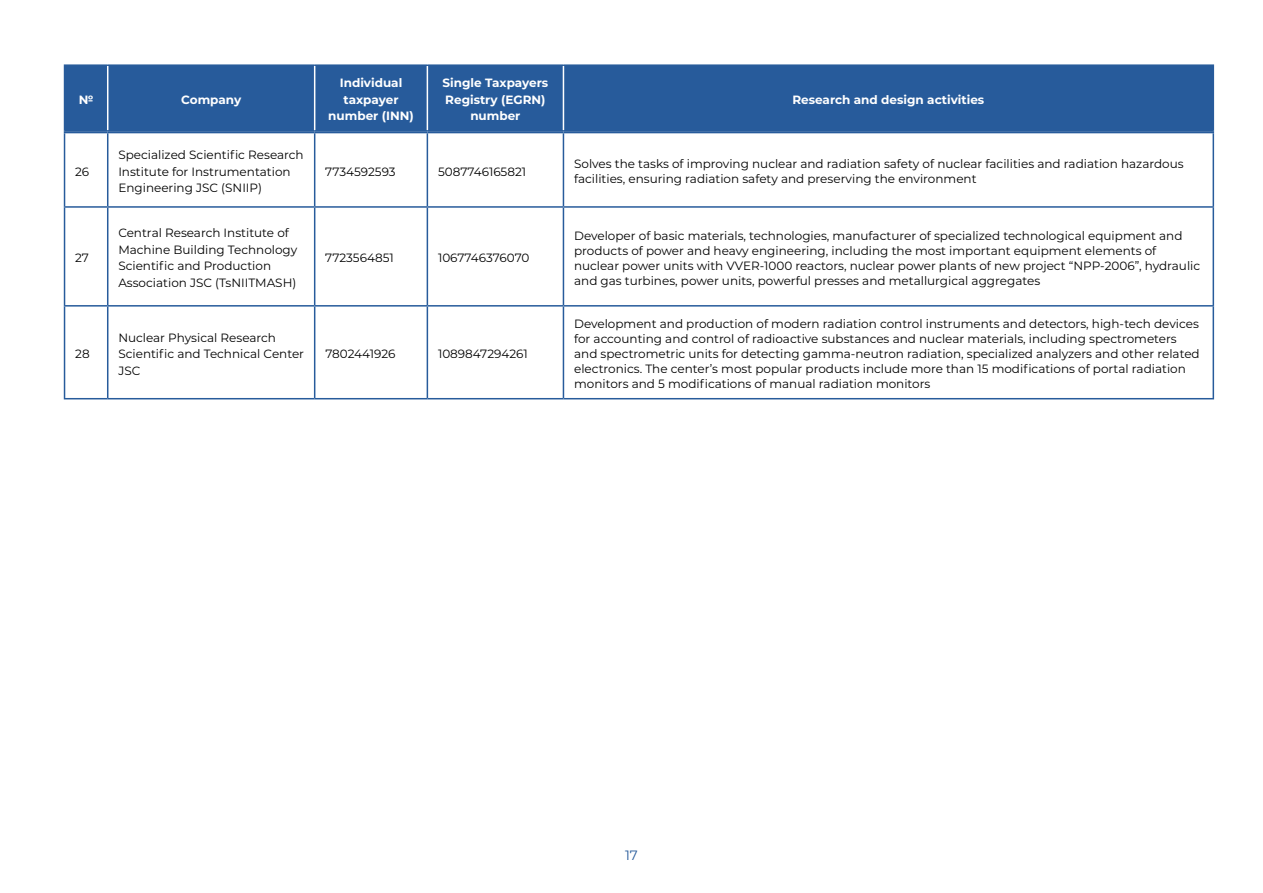
<style>
.page{position:relative;width:1263px;height:893px;background:#fff}
.page>*{position:absolute;margin:0;border:0;box-sizing:border-box;transform-origin:0 0}
.t1{font:13.5px "Montserrat";color:#275b9b}
.t2{font:12px/15px "Montserrat";color:#000}
.t3{font:700 12px/16.5px "Montserrat";color:#fff;text-align:center}
</style>
<div class="page">
<div style="left:65px;top:66px;width:1147px;height:64px;background:#275b9b"></div>
<div style="left:315px;top:65px;width:112px;height:66px;background:#275b9b"></div>
<hr style="left:427px;top:66px;width:1px;height:64px;background:#fff">
<hr style="left:563px;top:66px;width:1px;height:64px;background:#fff">
<hr style="left:107px;top:66px;width:1px;height:64px;background:#fff">
<hr style="left:314px;top:66px;width:1px;height:64px;background:#fff">
<hr style="left:64px;top:64px;width:44px;height:2px;background:#275b9b">
<hr style="left:64px;top:66px;width:1px;height:64px;background:#275b9b">
<hr style="left:108px;top:64px;width:207px;height:2px;background:#275b9b">
<hr style="left:315px;top:64px;width:112px;height:2px;background:#275b9b">
<hr style="left:427px;top:64px;width:136px;height:2px;background:#275b9b">
<hr style="left:563px;top:64px;width:651px;height:2px;background:#275b9b">
<hr style="left:1212px;top:66px;width:2px;height:64px;background:#275b9b">
<hr style="left:64px;top:130px;width:44px;height:2px;background:#275b9b">
<hr style="left:108px;top:130px;width:207px;height:2px;background:#275b9b">
<hr style="left:315px;top:130px;width:112px;height:2px;background:#275b9b">
<hr style="left:427px;top:130px;width:136px;height:2px;background:#275b9b">
<hr style="left:563px;top:130px;width:651px;height:2px;background:#275b9b">
<hr style="left:64px;top:132px;width:44px;height:1px;background:#275b9b">
<hr style="left:64px;top:133px;width:1px;height:73px;background:#275b9b">
<hr style="left:108px;top:132px;width:207px;height:1px;background:#275b9b">
<hr style="left:107px;top:133px;width:1px;height:73px;background:#275b9b">
<hr style="left:315px;top:132px;width:112px;height:1px;background:#275b9b">
<hr style="left:314px;top:133px;width:1px;height:73px;background:#275b9b">
<hr style="left:427px;top:132px;width:136px;height:1px;background:#275b9b">
<hr style="left:427px;top:133px;width:1px;height:73px;background:#275b9b">
<hr style="left:563px;top:132px;width:651px;height:1px;background:#275b9b">
<hr style="left:563px;top:133px;width:1px;height:73px;background:#275b9b">
<hr style="left:1212px;top:133px;width:2px;height:73px;background:#275b9b">
<hr style="left:64px;top:206px;width:44px;height:2px;background:#275b9b">
<hr style="left:64px;top:208px;width:1px;height:97px;background:#275b9b">
<hr style="left:108px;top:206px;width:207px;height:2px;background:#275b9b">
<hr style="left:107px;top:208px;width:1px;height:97px;background:#275b9b">
<hr style="left:315px;top:206px;width:112px;height:2px;background:#275b9b">
<hr style="left:314px;top:208px;width:1px;height:97px;background:#275b9b">
<hr style="left:427px;top:206px;width:136px;height:2px;background:#275b9b">
<hr style="left:427px;top:208px;width:1px;height:97px;background:#275b9b">
<hr style="left:563px;top:206px;width:651px;height:2px;background:#275b9b">
<hr style="left:563px;top:208px;width:1px;height:97px;background:#275b9b">
<hr style="left:1212px;top:208px;width:2px;height:97px;background:#275b9b">
<hr style="left:64px;top:305px;width:44px;height:2px;background:#275b9b">
<hr style="left:64px;top:307px;width:1px;height:91px;background:#275b9b">
<hr style="left:108px;top:305px;width:207px;height:2px;background:#275b9b">
<hr style="left:107px;top:307px;width:1px;height:91px;background:#275b9b">
<hr style="left:315px;top:305px;width:112px;height:2px;background:#275b9b">
<hr style="left:314px;top:307px;width:1px;height:91px;background:#275b9b">
<hr style="left:427px;top:305px;width:136px;height:2px;background:#275b9b">
<hr style="left:427px;top:307px;width:1px;height:91px;background:#275b9b">
<hr style="left:563px;top:305px;width:651px;height:2px;background:#275b9b">
<hr style="left:563px;top:307px;width:1px;height:91px;background:#275b9b">
<hr style="left:1212px;top:307px;width:2px;height:91px;background:#275b9b">
<hr style="left:64px;top:398px;width:44px;height:1px;background:#275b9b">
<hr style="left:108px;top:398px;width:207px;height:1px;background:#275b9b">
<hr style="left:315px;top:398px;width:112px;height:1px;background:#275b9b">
<hr style="left:427px;top:398px;width:136px;height:1px;background:#275b9b">
<hr style="left:563px;top:398px;width:651px;height:1px;background:#275b9b">
<p class="t3" style="left:79px;top:91px;width:16px">№</p>
<p class="t3" style="left:181px;top:91px;width:61px">Company</p>
<p class="t2" style="left:75px;top:163px;width:16px">26</p>
<p class="t2" style="left:75px;top:250px;width:15px">27</p>
<p class="t2" style="left:75px;top:346px;width:16px">28</p>
<p class="t2" style="left:118px;top:146px;width:187px;line-height:16.5px">Specialized Scientific Research<br>Institute for Instrumentation<br>Engineering JSC (SNIIP)</p>
<p class="t2" style="left:118px;top:224px;width:181px;line-height:16.5px">Central Research Institute of<br>Machine Building Technology<br>Scientific and Production<br>Association JSC (TsNIITMASH)</p>
<p class="t2" style="left:118px;top:329px;width:187px;line-height:16.5px">Nuclear Physical Research<br>Scientific and Technical Center<br>JSC</p>
<p class="t3" style="left:328px;top:74px;width:87px">Individual taxpayer number (INN)</p>
<p class="t3" style="left:442px;top:74px;width:107px">Single Taxpayers<br>Registry (EGRN) number</p>
<p class="t3" style="left:792px;top:91px;width:193px">Research and design activities</p>
<p class="t2" style="left:325px;top:163px;width:72px">7734592593</p>
<p class="t2" style="left:438px;top:163px;width:90px">5087746165821</p>
<p class="t2" style="left:574px;top:156px;width:611px">Solves the tasks of improving nuclear and radiation safety of nuclear facilities and radiation hazardous facilities, ensuring radiation safety and preserving the environment</p>
<p class="t2" style="left:325px;top:250px;width:70px">7723564851</p>
<p class="t2" style="left:438px;top:250px;width:93px">1067746376070</p>
<p class="t2" style="left:325px;top:346px;width:72px">7802441926</p>
<p class="t2" style="left:438px;top:346px;width:91px">1089847294261</p>
<p class="t2" style="left:574px;top:227px;width:628px">Developer of basic materials, technologies, manufacturer of specialized technological equipment and products of power and heavy engineering, including the most important equipment elements of nuclear power units with VVER-1000 reactors, nuclear power plants of new project “NPP-2006”, hydraulic and gas turbines, power units, powerful presses and metallurgical aggregates</p>
<p class="t2" style="left:574px;top:316px;width:627px">Development and production of modern radiation control instruments and detectors, high-tech devices for accounting and control of radioactive substances and nuclear materials, including spectrometers and spectrometric units for detecting gamma-neutron radiation, specialized analyzers and other related electronics. The center’s most popular products include more than 15 modifications of portal radiation monitors and 5 modifications of manual radiation monitors</p>
<p class="t1" style="left:625px;top:846px;width:14px">17</p>
</div>
